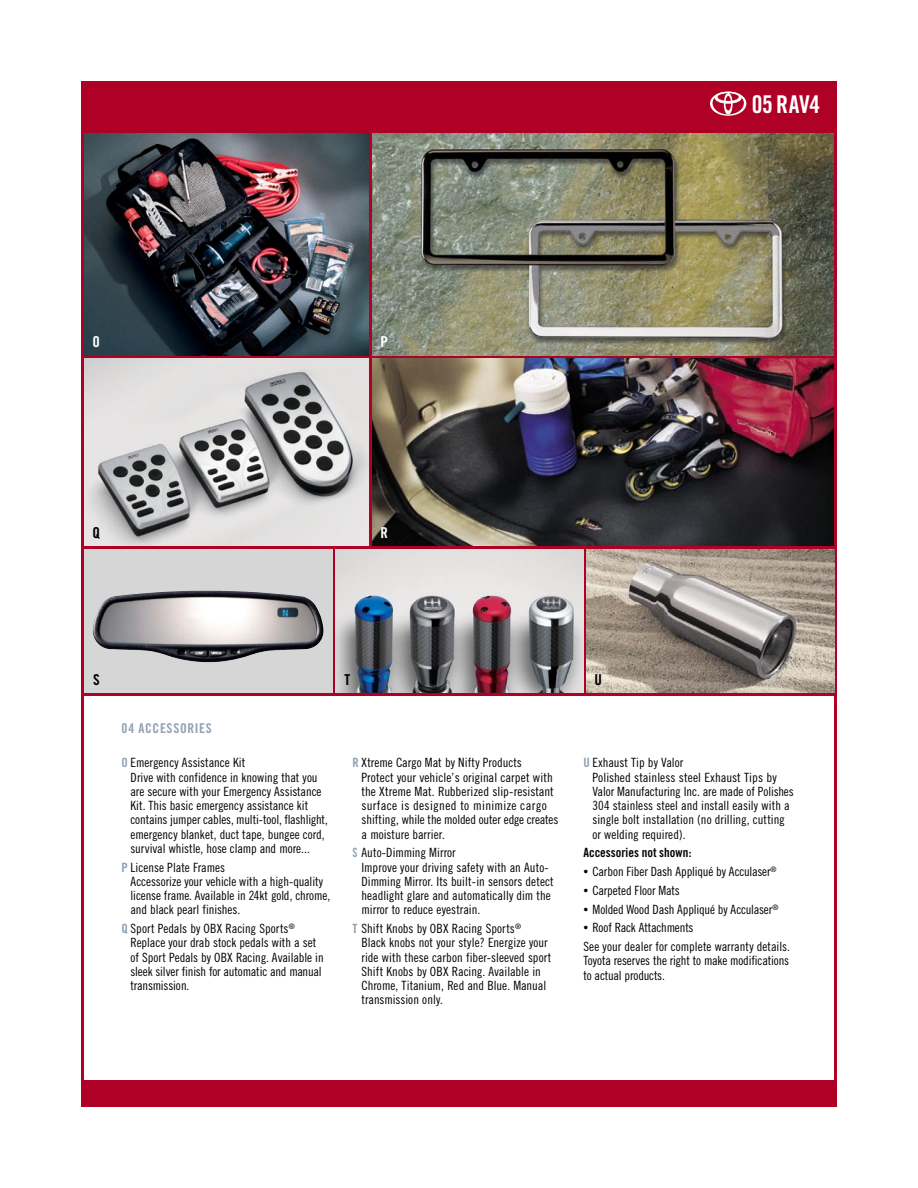
<style>
.page{position:relative;width:918px;height:1188px;background:#fff}
.page>*{position:absolute;margin:0;border:0;box-sizing:border-box;transform-origin:0 0}
.t1{font:700 condensed 24.45px "Saatchi Trade Gothic";letter-spacing:-.01em;color:#fff}
.t2{font:700 condensed 15px "Saatchi Trade Gothic";color:#000}
.t3{font:700 condensed 15px "Saatchi Trade Gothic";color:#fff}
.t4{font:700 condensed 13.5px "Saatchi Trade Gothic";letter-spacing:.05em;color:#92a1b3}
.eAccessCpy{font:condensed 12.75px/14.2px "Saatchi Trade Gothic";color:#000}
.eAccCpy8_5{font:condensed 12.75px "Saatchi Trade Gothic";letter-spacing:-.015em;color:#000}
.eAccessCpy-2{font:700 condensed 12.75px "Saatchi Trade Gothic";color:#000}
.s1{font-weight:700;color:#92a1b3}
.s2{font-size:9.75px}
</style>
<div class="page">
<div style="left:81px;top:1080px;width:756px;height:26px;background:#af0025"></div>
<div style="left:81px;top:81px;width:756px;height:615px;background:#af0025"></div>
<img style="left:372px;top:358px;width:462px;height:188px">
<img style="left:84px;top:134px;width:285px;height:222px">
<img style="left:84px;top:358px;width:285px;height:188px">
<img style="left:372px;top:134px;width:462px;height:222px">
<svg style="left:710px;top:92px;width:36px;height:24px"></svg>
<svg style="left:84px;top:549px;width:248px;height:144px;fill:#d6d6d6"></svg>
<img style="left:189px;top:591px;width:135px;height:58px">
<img style="left:335px;top:549px;width:248px;height:144px">
<img style="left:586px;top:549px;width:248px;height:144px">
<p class="t3" style="left:93px;top:333px;width:9px">O</p>
<p class="t2" style="left:93px;top:524px;width:9px">Q</p>
<p class="t3" style="left:381px;top:333px;width:9px">P</p>
<p class="t3" style="left:381px;top:524px;width:9px">R</p>
<p class="t2" style="left:93px;top:671px;width:8px">S</p>
<p class="t2" style="left:344px;top:671px;width:7px">T</p>
<p class="t2" style="left:595px;top:671px;width:9px">U</p>
<p class="t1" style="left:752px;top:89px;width:70px">05 RAV4</p>
<p class="t4" style="left:122px;top:720px;width:92px">04 ACCESSORIES</p>
<p class="eAccessCpy" style="left:130px;top:756px;width:199px;text-indent:-9px"><span class="s1">O</span> Emergency Assistance Kit<br>Drive with confidence in knowing that you are secure with your Emergency Assistance Kit. This basic emergency assistance kit contains jumper cables, multi-tool, flashlight, emergency blanket, duct tape, bungee cord, survival whistle, hose clamp and more...</p>
<p class="eAccessCpy" style="left:130px;top:860px;width:201px;text-indent:-9px"><span class="s1">P</span> License Plate Frames<br>Accessorize your vehicle with a high-quality license frame. Available in 24kt gold, chrome, and black pearl finishes.</p>
<p class="eAccessCpy" style="left:130px;top:921px;width:195px;text-indent:-9px"><span class="s1">Q</span> Sport Pedals by OBX Racing Sports<sup>® </sup>Replace your drab stock pedals with a set of Sport Pedals by OBX Racing. Available in sleek silver finish for automatic and manual transmission.</p>
<p class="eAccessCpy" style="left:362px;top:756px;width:198px;text-indent:-9px"><span class="s1">R</span> Xtreme Cargo Mat by Nifty Products<br>Protect your vehicle’s original carpet with the Xtreme Mat. Rubberized slip-resistant surface is designed to minimize cargo shifting, while the molded outer edge creates a moisture barrier.</p>
<p class="eAccessCpy" style="left:362px;top:846px;width:194px;text-indent:-9px"><span class="s1">S</span> Auto-Dimming Mirror<br>Improve your driving safety with an Auto-Dimming Mirror. Its built-in sensors detect headlight glare and automatically dim the mirror to reduce eyestrain.</p>
<p class="eAccessCpy" style="left:362px;top:921px;width:192px;text-indent:-9px"><span class="s1">T</span> Shift Knobs by OBX Racing Sports<sup>®<br></sup>Black knobs not your style? Energize your ride with these carbon fiber-sleeved sport Shift Knobs by OBX Racing. Available in Chrome, Titanium, Red and Blue. Manual transmission only.</p>
<p class="eAccessCpy" style="left:592px;top:756px;width:203px;text-indent:-9px"><span class="s1">U</span> Exhaust Tip by Valor<br>Polished stainless steel Exhaust Tips by Valor Manufacturing Inc. are made of Polishes 304 stainless steel and install easily with a single bolt installation (no drilling, cutting or welding required).</p>
<p class="eAccessCpy-2" style="left:584px;top:845px;width:110px">Accessories not shown:</p>
<p class="eAccCpy8_5" style="left:584px;top:864px;width:195px"><span class="s2">•</span> Carbon Fiber Dash Appliqué by Acculaser<sup>®</sup></p>
<p class="eAccCpy8_5" style="left:584px;top:883px;width:98px"><span class="s2">•</span> Carpeted Floor Mats</p>
<p class="eAccCpy8_5" style="left:584px;top:902px;width:196px"><span class="s2">•</span> Molded Wood Dash Appliqué by Acculaser<sup>®</sup></p>
<p class="eAccCpy8_5" style="left:584px;top:920px;width:112px"><span class="s2">•</span> Roof Rack Attachments</p>
<p class="eAccessCpy" style="left:584px;top:939px;width:208px;text-align:justify">See your dealer for complete warranty details.<br>Toyota reserves the right to make modifications to actual products.</p>
</div>
